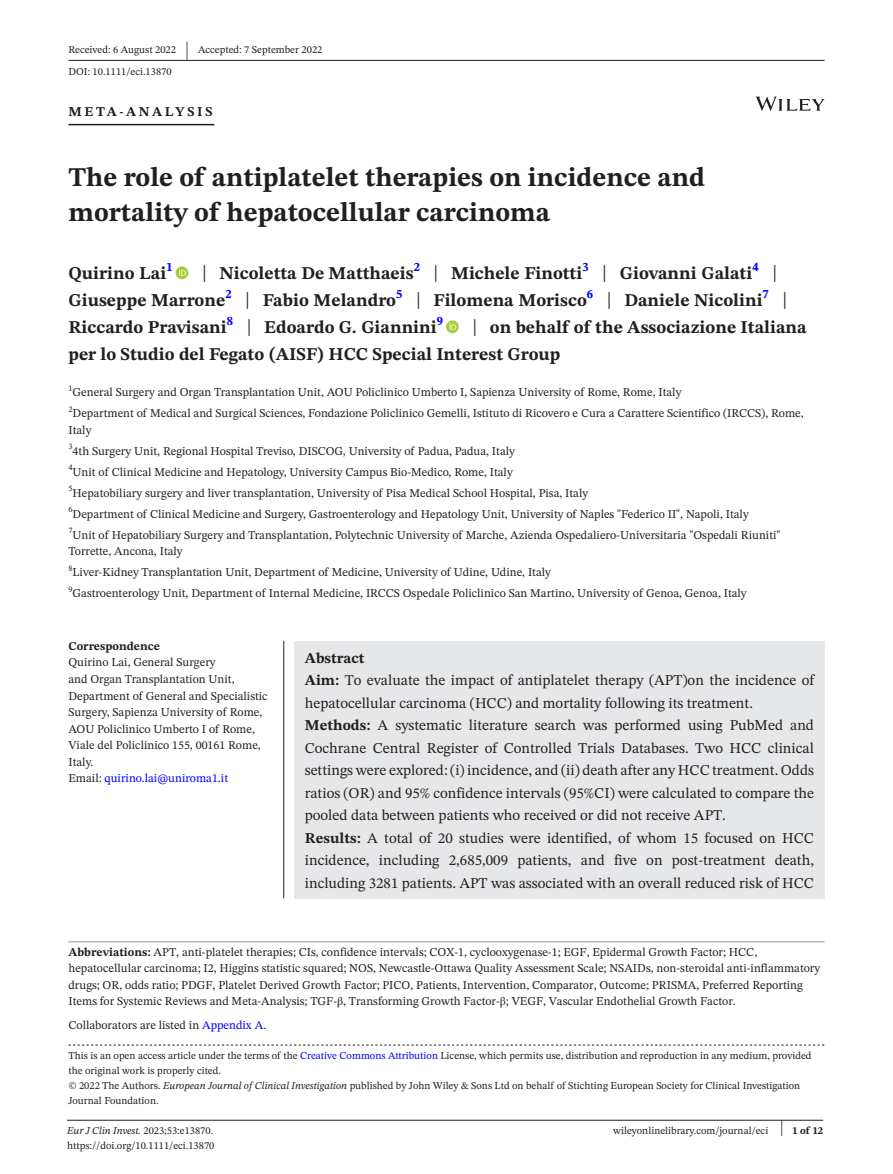
<style>
.page{position:relative;width:893px;height:1174px;background:#fff}
.page>*{position:absolute;margin:0;border:0;box-sizing:border-box;transform-origin:0 0}
.t1{font:700 27px/34.5px "STIX Two Text";color:#231f20}
.t2{font:25.65px "STIX Two Text";color:#231f20;scale:.49 1}
.t3{font:700 18px/27px "STIX Two Text";color:#231f20}
.t4{font:15px/22.5px "STIX Two Text";color:#231f20}
.t5{font:700 13.5px "STIX Two Text";letter-spacing:.2em;color:#231f20}
.t6{font:12px/16.5px "STIX Two Text";color:#231f20}
.t7{font:700 12px "STIX Two Text";color:#231f20}
.t8{font:10.5px/15px "STIX Two Text";color:#231f20}
.t9{font:italic 10.5px "STIX Two Text";color:#231f20}
.t10{font:700 10.5px "STIX Two Text";color:#231f20}
.t11{font:8.4px "STIX Two Text";color:#231f20}
.s1{font-weight:400;font-size:23.4px}
.s2{color:#00f}
.s3{font-weight:700}
.s4{font-family:"STIX"}
.s5{font-style:italic}
.s6{font-style:normal}
.s7{font-weight:400;font-size:22.2px}
</style>
<div class="page">
<hr style="left:67px;top:1119px;width:756px;height:1px;background:#231f20">
<svg style="left:756px;top:97px;width:68px;height:14px"></svg>
<hr style="left:68px;top:60px;width:756px;height:1px;background:#231f20">
<hr style="left:68px;top:124px;width:146px;height:1px;background:#231f20">
<div style="left:176px;top:266px;width:12px;height:13px;background:#a5cd39;border-radius:50%"></div>
<svg style="left:179px;top:269px;width:7px;height:7px"></svg>
<svg style="left:446px;top:320px;width:13px;height:13px"></svg>
<svg style="left:449px;top:323px;width:7px;height:7px"></svg>
<svg style="left:68px;top:1044px;width:756px;height:1px"></svg>
<hr style="left:68px;top:941px;width:756px;height:1px;background:#939598">
<div style="left:294px;top:641px;width:530px;height:257px;background:#e6e7e9"></div>
<hr style="left:283px;top:641px;width:1px;height:257px;background:#231f20">
<p class="t8" style="left:68px;top:42px;width:109px">Received: 6 August 2022</p>
<h2 class="t2" style="left:185px;top:32px;width:8px">|</h2>
<p class="t8" style="left:198px;top:42px;width:126px">Accepted: 7 September 2022</p>
<p class="t8" style="left:68px;top:64px;width:105px">DOI: 10.1111/eci.13870</p>
<p class="t5" style="left:68px;top:101px;width:146px">META-ANALYSIS</p>
<h1 class="t1" style="left:68px;top:161px;width:638px">The role of antiplatelet therapies on incidence and mortality of hepatocellular carcinoma</h1>
<h3 class="t3" style="left:68px;top:260px;width:106px">Quirino Lai<sup>1</sup></h3>
<h3 class="t3" style="left:68px;top:260px;width:720px;text-indent:134px"><span class="s1">|</span> Nicoletta De Matthaeis<sup>2</sup> <span class="s1">|</span> Michele Finotti<sup>3</sup> <span class="s1">|</span> Giovanni Galati<sup>4</sup> <span class="s1">|<br></span>Giuseppe Marrone<sup>2</sup> <span class="s1">|</span> Fabio Melandro<sup>5</sup> <span class="s1">|</span> Filomena Morisco<sup>6</sup> <span class="s1">|</span> Daniele Nicolini<sup>7</sup> <span class="s1">|<br></span>Riccardo Pravisani<sup>8</sup> <span class="s1">|</span> Edoardo G. Giannini<sup>9</sup></h3>
<h3 class="t3" style="left:68px;top:314px;width:740px;text-indent:404px"><span class="s1">|</span> on behalf of the Associazione Italiana per lo Studio del Fegato (AISF) HCC Special Interest Group</h3>
<p class="t6" style="left:68px;top:384px;width:614px"><sup>1</sup>General Surgery and Organ Transplantation Unit, AOU Policlinico Umberto I, Sapienza University of Rome, Rome, Italy</p>
<p class="t11" style="left:68px;top:403px;width:6px">2</p>
<p class="t6" style="left:68px;top:405px;width:737px;text-indent:4px">Department of Medical and Surgical Sciences, Fondazione Policlinico Gemelli, Istituto di Ricovero e Cura a Carattere Scientifico (IRCCS), Rome,<br>Italy</p>
<p class="t11" style="left:68px;top:440px;width:6px">3</p>
<p class="t6" style="left:73px;top:442px;width:444px">4th Surgery Unit, Regional Hospital Treviso, DISCOG, University of Padua, Padua, Italy</p>
<p class="t11" style="left:68px;top:461px;width:6px">4</p>
<p class="t6" style="left:73px;top:463px;width:442px">Unit of Clinical Medicine and Hepatology, University Campus Bio-Medico, Rome, Italy</p>
<p class="t11" style="left:68px;top:482px;width:6px">5</p>
<p class="t6" style="left:73px;top:484px;width:517px">Hepatobiliary surgery and liver transplantation, University of Pisa Medical School Hospital, Pisa, Italy</p>
<p class="t11" style="left:68px;top:503px;width:6px">6</p>
<p class="t6" style="left:73px;top:505px;width:678px">Department of Clinical Medicine and Surgery, Gastroenterology and Hepatology Unit, University of Naples "Federico II", Napoli, Italy</p>
<p class="t11" style="left:68px;top:524px;width:6px">7</p>
<p class="t6" style="left:68px;top:526px;width:714px;text-indent:4px">Unit of Hepatobiliary Surgery and Transplantation, Polytechnic University of Marche, Azienda Ospedaliero-Universitaria "Ospedali Riuniti"<br>Torrette, Ancona, Italy</p>
<p class="t11" style="left:68px;top:562px;width:6px">8</p>
<p class="t6" style="left:73px;top:564px;width:480px">Liver-Kidney Transplantation Unit, Department of Medicine, University of Udine, Udine, Italy</p>
<p class="t11" style="left:68px;top:583px;width:6px">9</p>
<p class="t6" style="left:73px;top:585px;width:676px">Gastroenterology Unit, Department of Internal Medicine, IRCCS Ospedale Policlinico San Martino, University of Genoa, Genoa, Italy</p>
<p class="t7" style="left:68px;top:637px;width:93px">Correspondence</p>
<p class="t6" style="left:68px;top:654px;width:201px">Quirino Lai, General Surgery<br>and Organ Transplantation Unit,<br>Department of General and Specialistic<br>Surgery, Sapienza University of Rome,<br>AOU Policlinico Umberto I of Rome,<br>Viale del Policlinico 155, 00161 Rome,<br>Italy.<br>Email: <span class="s2">quirino.lai@uniroma1.it</span></p>
<p class="t4" style="left:305px;top:646px;width:511px"><span class="s3">Abstract<br>Aim:</span> To evaluate the impact of antiplatelet therapy (APT)on the incidence of hepatocellular carcinoma (HCC) and mortality following its treatment.<br><span class="s3">Methods:</span> A systematic literature search was performed using PubMed and Cochrane Central Register of Controlled Trials Databases. Two HCC clinical settings were explored: (i) incidence, and (ii) death after any HCC treatment. Odds ratios (OR) and 95% confidence intervals (95%CI) were calculated to compare the pooled data between patients who received or did not receive APT.<br><span class="s3">Results:</span> A total of 20 studies were identified, of whom 15 focused on HCC incidence, including 2,685,009 patients, and five on post-treatment death, including 3281 patients. APT was associated with an overall reduced risk of HCC</p>
<p class="t6" style="left:68px;top:943px;width:753px"><span class="s3">Abbreviations:</span> APT, anti-platelet therapies; CIs, confidence intervals; COX-1, cyclooxygenase-1; EGF, Epidermal Growth Factor; HCC, hepatocellular carcinoma; I2, Higgins statistic squared; NOS, Newcastle-Ottawa Quality Assessment Scale; NSAIDs, non-steroidal anti-inflammatory drugs; OR, odds ratio; PDGF, Platelet Derived Growth Factor; PICO, Patients, Intervention, Comparator, Outcome; PRISMA, Preferred Reporting Items for Systemic Reviews and Meta-Analysis; TGF-<span class="s4">β</span>, Transforming Growth Factor-<span class="s4">β</span>; VEGF, Vascular Endothelial Growth Factor.</p>
<p class="t6" style="left:68px;top:1016px;width:199px">Collaborators are listed in <span class="s2">Appendix A</span>.</p>
<p class="t8" style="left:68px;top:1048px;width:745px">This is an open access article under the terms of the <span class="s2">Creative Commons Attribution</span> License, which permits use, distribution and reproduction in any medium, provided the original work is properly cited.<br>© 2022 The Authors. <span class="s5">European Journal of Clinical Investigation</span> published by John Wiley &amp; Sons Ltd on behalf of Stichting European Society for Clinical Investigation Journal Foundation.</p>
<p class="t9" style="left:67px;top:1123px;width:148px">Eur J Clin Invest. <span class="s6">2023;53:e13870.</span></p>
<p class="t10" style="left:780px;top:1123px;width:45px"><span class="s7">|</span> 1 of 12</p>
<p class="t8" style="left:67px;top:1138px;width:149px">https://doi.org/10.1111/eci.13870</p>
<p class="t8" style="left:613px;top:1123px;width:157px">wileyonlinelibrary.com/journal/eci</p>
</div>
